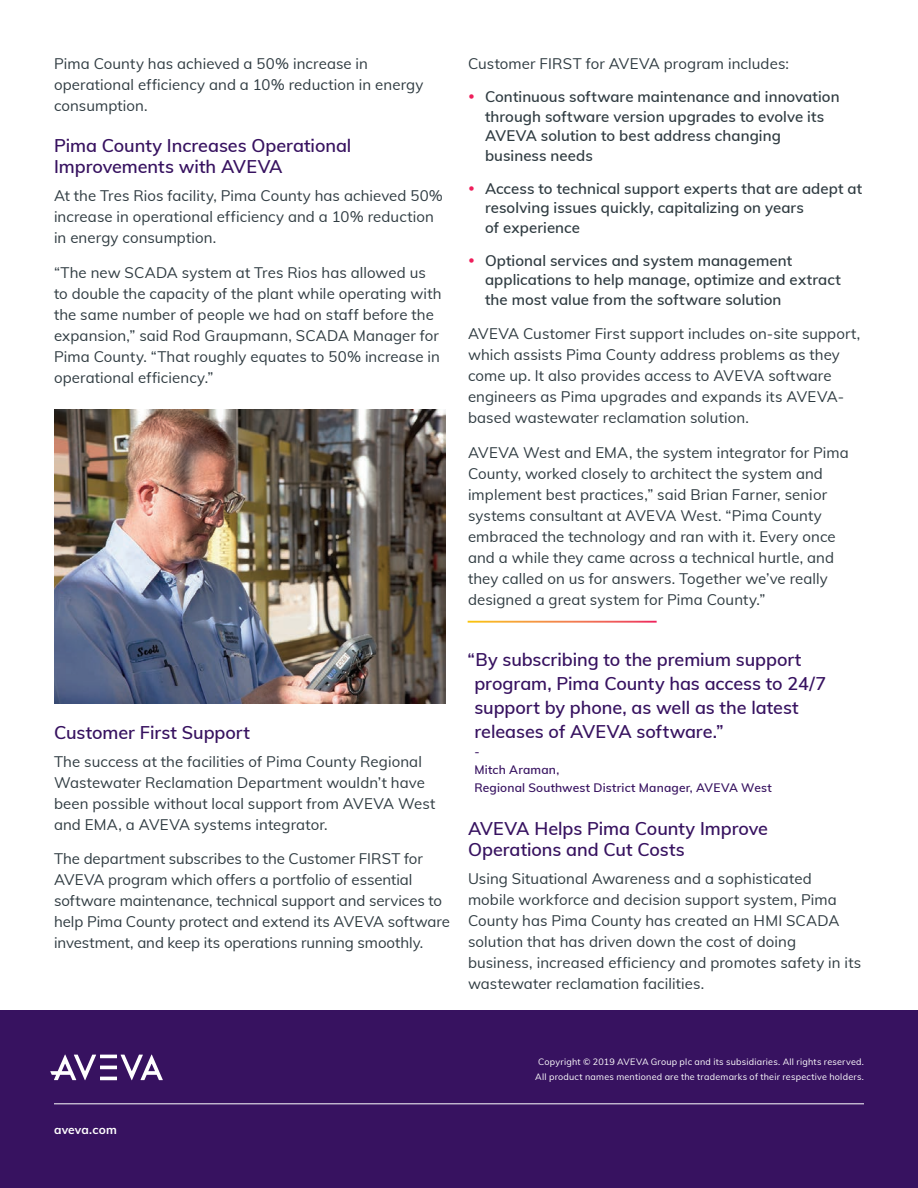
<style>
.page{position:relative;width:918px;height:1188px;background:#fff}
.page>*{position:absolute;margin:0;border:0;box-sizing:border-box;transform-origin:0 0}
.Pull_Quote{font:600 18px/24px "Muli";letter-spacing:-.005em;color:#371260}
.Subheadlines{font:600 18px/21px "Muli";letter-spacing:-.005em;color:#371260}
.Body_Copy{font:15px/21px "Muli";letter-spacing:.005em;color:#2f3b41}
.t1{font:600 15px/19.5px "Muli";letter-spacing:.005em;color:#2f3b41}
.Pull_Quote_Author_Ti{font:600 12px/18px "Muli";letter-spacing:.015em;color:#371260}
.t2{font:700 12px "Muli";letter-spacing:.01em;color:#fff}
.Pull_Quote_Author_Na{font:600 12px "Muli";color:#371260}
.t3{font:9px/15px "Muli";letter-spacing:.025em;color:#fff;text-align:center}
</style>
<div class="page">
<div style="left:0;top:1010px;width:918px;height:178px;background:#371260"></div>
<hr style="left:100px;top:1077px;width:17px;height:3px;background:#fff">
<hr style="left:100px;top:1066px;width:17px;height:3px;background:#fff">
<hr style="left:100px;top:1055px;width:17px;height:3px;background:#fff">
<svg style="left:50px;top:1055px;width:46px;height:25px"></svg>
<svg style="left:121px;top:1055px;width:42px;height:25px"></svg>
<hr style="left:54px;top:1104px;width:810px;height:1px;background:#fff">
<img style="left:54px;top:409px;width:392px;height:294px">
<p class="Body_Copy" style="left:54px;top:52px;width:371px">Pima County has achieved a 50% increase in operational efficiency and a 10% reduction in energy consumption.</p>
<p class="Subheadlines" style="left:54px;top:134px;width:299px">Pima County Increases Operational<br>Improvements with AVEVA</p>
<p class="Body_Copy" style="left:54px;top:184px;width:391px">At the Tres Rios facility, Pima County has achieved 50% increase in operational efficiency and a 10% reduction in energy consumption.</p>
<p class="Body_Copy" style="left:54px;top:261px;width:389px">“The new SCADA system at Tres Rios has allowed us to double the capacity of the plant while operating with the same number of people we had on staff before the expansion,” said Rod Graupmann, SCADA Manager for Pima County. “That roughly equates to 50% increase in operational efficiency.”</p>
<p class="Subheadlines" style="left:54px;top:721px;width:198px">Customer First Support</p>
<p class="Body_Copy" style="left:54px;top:750px;width:383px">The success at the facilities of Pima County Regional Wastewater Reclamation Department wouldn’t have been possible without local support from AVEVA West and EMA, a AVEVA systems integrator.</p>
<p class="Body_Copy" style="left:54px;top:847px;width:397px">The department subscribes to the Customer FIRST for AVEVA program which offers a portfolio of essential software maintenance, technical support and services to help Pima County protect and extend its AVEVA software investment, and keep its operations running smoothly.</p>
<p class="Body_Copy" style="left:468px;top:52px;width:323px">Customer FIRST for AVEVA program includes:</p>
<p class="t1" style="left:485px;top:86px;width:356px">Continuous software maintenance and innovation through software version upgrades to evolve its AVEVA solution to best address changing business needs</p>
<p class="t1" style="left:485px;top:178px;width:379px">Access to technical support experts that are adept at resolving issues quickly, capitalizing on years<br>of experience</p>
<p class="t1" style="left:485px;top:250px;width:357px">Optional services and system management applications to help manage, optimize and extract the most value from the software solution</p>
<p class="Body_Copy" style="left:468px;top:322px;width:394px">AVEVA Customer First support includes on-site support, which assists Pima County address problems as they come up. It also provides access to AVEVA software engineers as Pima upgrades and expands its AVEVA&shy;based wastewater reclamation solution.</p>
<p class="Body_Copy" style="left:468px;top:441px;width:382px">AVEVA West and EMA, the system integrator for Pima County, worked closely to architect the system and implement best practices,” said Brian Farner, senior systems consultant at AVEVA West. “Pima County embraced the technology and ran with it. Every once and a while they came across a technical hurtle, and they called on us for answers. Together we’ve really designed a great system for Pima County.”</p>
<p class="Pull_Quote" style="left:474px;top:646px;width:353px;text-indent:-7px">“By subscribing to the premium support program, Pima County has access to 24/7 support by phone, as well as the latest releases of AVEVA software.”</p>
<p class="Pull_Quote_Author_Na" style="left:474px;top:743px;width:7px">-</p>
<p class="Pull_Quote_Author_Ti" style="left:474px;top:760px;width:299px">Mitch Araman,<br>Regional Southwest District Manager, AVEVA West</p>
<p class="Subheadlines" style="left:468px;top:817px;width:301px">AVEVA Helps Pima County Improve<br>Operations and Cut Costs</p>
<p class="Body_Copy" style="left:468px;top:867px;width:395px">Using Situational Awareness and a sophisticated mobile workforce and decision support system, Pima County has Pima County has created an HMI SCADA solution that has driven down the cost of doing business, increased efficiency and promotes safety in its wastewater reclamation facilities.</p>
<p class="t2" style="left:54px;top:1121px;width:64px">aveva.com</p>
<p class="t3" style="left:535px;top:1054px;width:330px">Copyright © 2019 AVEVA Group plc and its subsidiaries. All rights reserved.<br>All product names mentioned are the trademarks of their respective holders.</p>
</div>
